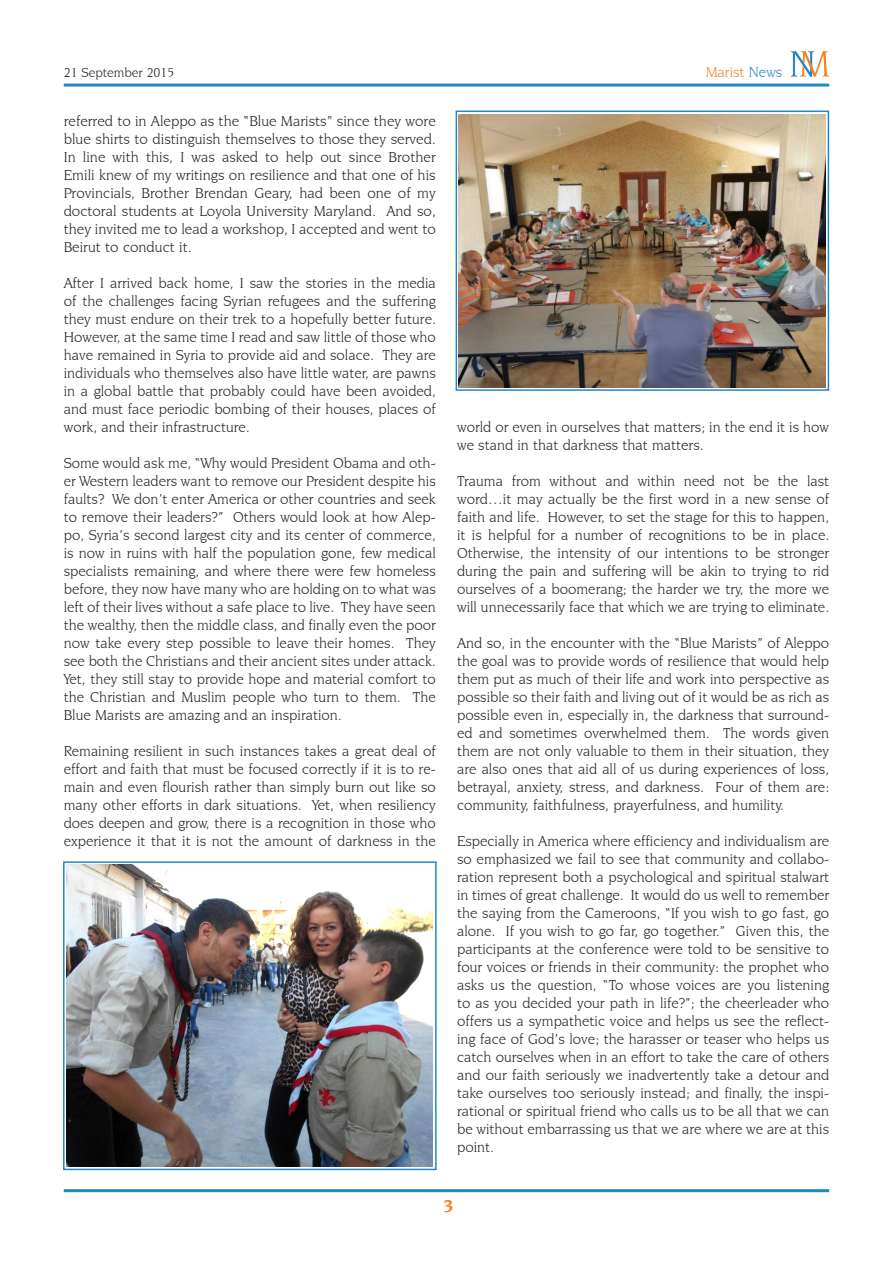
<style>
.page{position:relative;width:893px;height:1263px;background:#fff}
.page>*{position:absolute;margin:0;border:0;box-sizing:border-box;transform-origin:0 0}
.Normale{font:700 18px "Novarese IT Cby BT";color:#f58220}
.paragrafoSemDopo{font:15px/18px "Novarese IT Cby BT";color:#231f20;text-align:justify}
.paragrafo4ComMaiuscu{font:15px/18px "Novarese IT Cby BT";color:#231f20;text-align:justify}
.Normale-2{font:15px "Novarese IT Cby BT";color:#f58220}
.Normale-3{font:13.5px "Novarese IT Cby BT";color:#231f20}
.s1{color:#2088c9}
</style>
<div class="page">
<hr style="left:64px;top:1189px;width:765px;height:3px;background:#2088c9">
<hr style="left:64px;top:84px;width:765px;height:3px;background:#2088c9">
<svg style="left:791px;top:51px;width:38px;height:26px"></svg>
<img style="left:459px;top:114px;width:366px;height:273px">
<div style="left:456px;top:111px;width:373px;height:280px;border:2px solid #2088c9"></div>
<img style="left:67px;top:865px;width:366px;height:301px">
<div style="left:63px;top:861px;width:374px;height:309px;border:2px solid #2088c9"></div>
<p class="Normale-3" style="left:64px;top:64px;width:112px">21 September 2015</p>
<p class="Normale-2" style="left:706px;top:63px;width:78px">Marist <span class="s1">News</span></p>
<p class="paragrafo4ComMaiuscu" style="left:64px;top:112px;width:374px">referred to in Aleppo as the “Blue Marists” since they wore blue shirts to distinguish themselves to those they served.<br>In line with this, I was asked to help out since Brother Emili knew of my writings on resilience and that one of his Provincials, Brother Brendan Geary, had been one of my doctoral students at Loyola University Maryland. And so, they invited me to lead a workshop, I accepted and went to Beirut to conduct it.</p>
<p class="paragrafoSemDopo" style="left:64px;top:274px;width:374px">After I arrived back home, I saw the stories in the media of the challenges facing Syrian refugees and the suffering they must endure on their trek to a hopefully better future.<br>However, at the same time I read and saw little of those who have remained in Syria to provide aid and solace. They are individuals who themselves also have little water, are pawns in a global battle that probably could have been avoided, and must face periodic bombing of their houses, places of work, and their infrastructure.</p>
<p class="paragrafoSemDopo" style="left:64px;top:454px;width:374px">Some would ask me, “Why would President Obama and oth&shy;er Western leaders want to remove our President despite his faults? We don’t enter America or other countries and seek to remove their leaders?” Others would look at how Alep&shy;po, Syria’s second largest city and its center of commerce, is now in ruins with half the population gone, few medical specialists remaining, and where there were few homeless before, they now have many who are holding on to what was left of their lives without a safe place to live. They have seen the wealthy, then the middle class, and finally even the poor now take every step possible to leave their homes. They see both the Christians and their ancient sites under attack.<br>Yet, they still stay to provide hope and material comfort to the Christian and Muslim people who turn to them. The Blue Marists are amazing and an inspiration.</p>
<p class="paragrafoSemDopo" style="left:64px;top:742px;width:374px">Remaining resilient in such instances takes a great deal of effort and faith that must be focused correctly if it is to re&shy;main and even flourish rather than simply burn out like so many other efforts in dark situations. Yet, when resiliency does deepen and grow, there is a recognition in those who experience it that it is not the amount of darkness in the</p>
<p class="paragrafoSemDopo" style="left:457px;top:418px;width:374px">world or even in ourselves that matters; in the end it is how we stand in that darkness that matters.</p>
<p class="paragrafoSemDopo" style="left:457px;top:472px;width:374px">Trauma from without and within need not be the last word…it may actually be the first word in a new sense of faith and life. However, to set the stage for this to happen, it is helpful for a number of recognitions to be in place.<br>Otherwise, the intensity of our intentions to be stronger during the pain and suffering will be akin to trying to rid ourselves of a boomerang; the harder we try, the more we will unnecessarily face that which we are trying to eliminate.</p>
<p class="paragrafoSemDopo" style="left:457px;top:634px;width:374px">And so, in the encounter with the “Blue Marists” of Aleppo the goal was to provide words of resilience that would help them put as much of their life and work into perspective as possible so their faith and living out of it would be as rich as possible even in, especially in, the darkness that surround&shy;ed and sometimes overwhelmed them. The words given them are not only valuable to them in their situation, they are also ones that aid all of us during experiences of loss, betrayal, anxiety, stress, and darkness. Four of them are: community, faithfulness, prayerfulness, and humility.</p>
<p class="paragrafoSemDopo" style="left:457px;top:832px;width:374px">Especially in America where efficiency and individualism are so emphasized we fail to see that community and collabo&shy;ration represent both a psychological and spiritual stalwart in times of great challenge. It would do us well to remember the saying from the Cameroons, “If you wish to go fast, go alone. If you wish to go far, go together.” Given this, the participants at the conference were told to be sensitive to four voices or friends in their community: the prophet who asks us the question, “To whose voices are you listening to as you decided your path in life?”; the cheerleader who offers us a sympathetic voice and helps us see the reflect&shy;ing face of God’s love; the harasser or teaser who helps us catch ourselves when in an effort to take the care of others and our faith seriously we inadvertently take a detour and take ourselves too seriously instead; and finally, the inspi&shy;rational or spiritual friend who calls us to be all that we can be without embarrassing us that we are where we are at this point.</p>
<p class="Normale" style="left:443px;top:1195px;width:12px">3</p>
</div>
